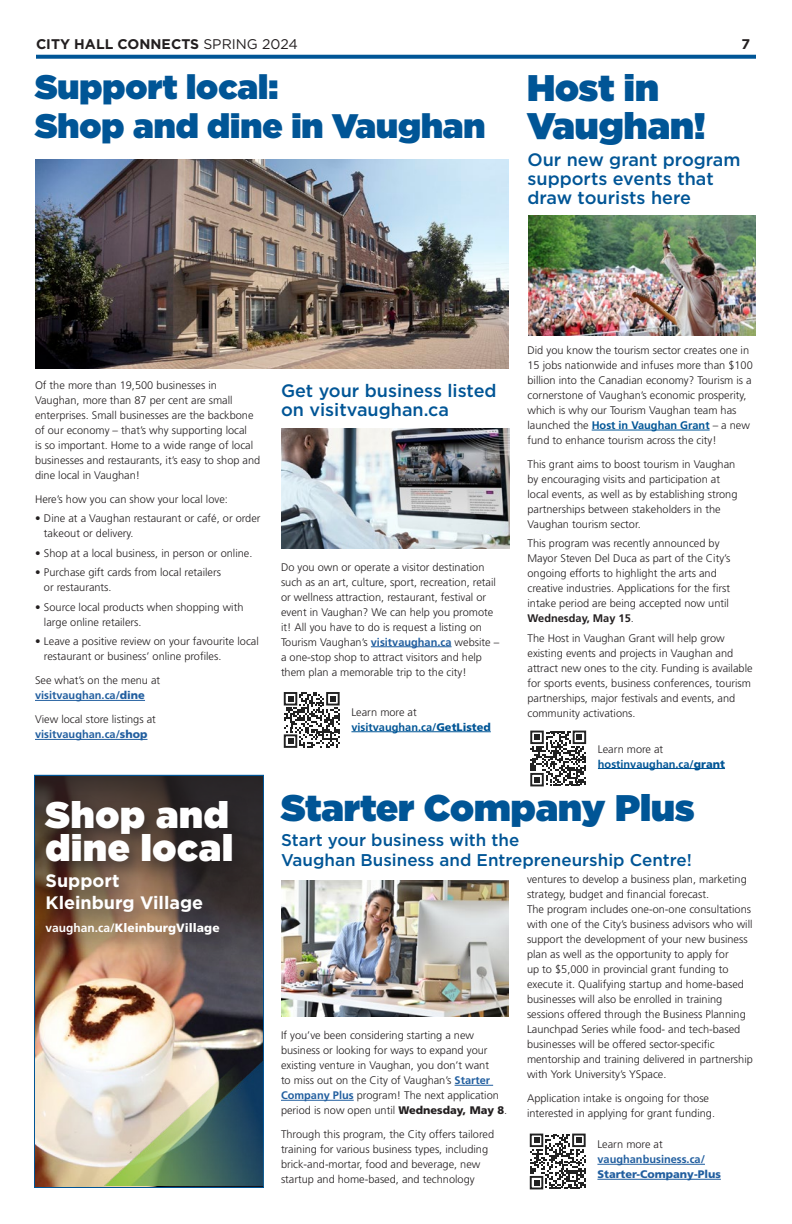
<style>
.page{position:relative;width:792px;height:1224px;background:#fff}
.page>*{position:absolute;margin:0;border:0;box-sizing:border-box;transform-origin:0 0}
.t1{font:900 37px/38px "Gotham";color:#005596}
.t2{font:900 37px/33px "Gotham";letter-spacing:.02em;color:#fff}
.t3{font:900 34px/39px "Gotham";color:#005596}
.t4{font:500 18px/19px "Gotham";color:#005596}
.t5{font:700 18px/21.6px "Gotham";color:#fff}
.t6{font:500 17px/20px "Gotham";color:#005596}
.t7{font:700 14px "Gotham";color:#231f20}
.t8{font:900 12px "Frutiger LT Std";color:#fff}
.t9{font:300 11px/15px "Frutiger LT Std";color:#231f20}
.t10{font:700 11px/15px "Frutiger LT Std";color:#005596}
.t11{font:900 11px "Frutiger LT Std";color:#215e9f}
.t12{font:700 11px "Frutiger LT Std";color:#215e9f}
.s1{font-weight:400}
.s2{font-weight:700;color:#215e9f}
.s3{font-weight:900;color:#215e9f}
.s4{font-weight:700}
.s5{font-weight:300;color:#231f20}
.s6{font-weight:900}
.s7{font-weight:700;color:#005596}
</style>
<div class="page">
<svg style="left:36px;top:55px;width:720px;height:4px;background:#11609d"></svg>
<hr style="left:35px;top:700px;width:110px;height:1px;background:#215e9f">
<hr style="left:35px;top:739px;width:112px;height:1px;background:#215e9f">
<img style="left:35px;top:160px;width:474px;height:208px">
<hr style="left:371px;top:646px;width:81px;height:1px;background:#215e9f">
<hr style="left:351px;top:731px;width:140px;height:1px;background:#005596">
<hr style="left:455px;top:1085px;width:38px;height:1px;background:#215e9f">
<hr style="left:281px;top:1100px;width:73px;height:1px;background:#215e9f">
<hr style="left:597px;top:1164px;width:108px;height:1px;background:#215e9f">
<hr style="left:597px;top:1179px;width:124px;height:1px;background:#215e9f">
<img style="left:281px;top:880px;width:228px;height:137px">
<hr style="left:592px;top:430px;width:118px;height:1px;background:#005596">
<hr style="left:598px;top:768px;width:127px;height:1px;background:#005596">
<svg style="left:530px;top:731px;width:56px;height:55px"></svg>
<svg style="left:529px;top:1133px;width:57px;height:57px"></svg>
<svg style="left:530px;top:1134px;width:56px;height:55px"></svg>
<svg style="left:284px;top:692px;width:56px;height:56px"></svg>
<img style="left:36px;top:987px;width:226px;height:199px">
<svg style="left:35px;top:776px;width:228px;height:211px;background:#6d564b"></svg>
<img style="left:105px;top:1038px;width:159px;height:148px">
<div style="left:39px;top:793px;width:215px;height:163px;background:#231f20;opacity:.75"></div>
<img style="left:281px;top:428px;width:228px;height:120px">
<img style="left:528px;top:215px;width:228px;height:121px">
<p class="t7" style="left:36px;top:35px;width:263px">CITY HALL CONNECTS <span class="s1">SPRING 2024</span></p>
<p class="t7" style="left:742px;top:35px;width:10px">7</p>
<h2 class="t3" style="left:35px;top:67px;width:452px">Support local:<br>Shop and dine in Vaughan</h2>
<h1 class="t1" style="left:527px;top:68px;width:180px">Host in<br>Vaughan!</h1>
<h3 class="t4" style="left:528px;top:150px;width:215px">Our new grant program supports events that draw tourists here</h3>
<p class="t9" style="left:35px;top:378px;width:227px">Of the more than 19,500 businesses in Vaughan, more than 87 per cent are small enterprises. Small businesses are the backbone of our economy – that’s why supporting local<br>is so important. Home to a wide range of local businesses and restaurants, it’s easy to shop and dine local in Vaughan!</p>
<p class="t9" style="left:35px;top:492px;width:194px">Here’s how you can show your local love:</p>
<p class="t9" style="left:44px;top:511px;width:218px;text-indent:-9px">• Dine at a Vaughan restaurant or café, or order takeout or delivery.</p>
<p class="t9" style="left:35px;top:546px;width:219px">• Shop at a local business, in person or online.</p>
<p class="t9" style="left:44px;top:565px;width:179px;text-indent:-9px">• Purchase gift cards from local retailers or restaurants.</p>
<p class="t9" style="left:44px;top:600px;width:201px;text-indent:-9px">• Source local products when shopping with large online retailers.</p>
<p class="t9" style="left:44px;top:634px;width:216px;text-indent:-9px">• Leave a positive review on your favourite local restaurant or business’ online profiles.</p>
<p class="t9" style="left:35px;top:673px;width:127px">See what’s on the menu at <span class="s2">visitvaughan.ca/</span><span class="s3">dine</span></p>
<p class="t9" style="left:35px;top:712px;width:122px">View local store listings at <span class="s2">visitvaughan.ca/</span><span class="s3">shop</span></p>
<h1 class="t2" style="left:46px;top:798px;width:189px">Shop and dine local</h1>
<h3 class="t5" style="left:46px;top:870px;width:159px">Support<br>Kleinburg Village</h3>
<p class="t8" style="left:46px;top:921px;width:176px"><span class="s4">vaughan.ca/</span>KleinburgVillage</p>
<h3 class="t4" style="left:281px;top:381px;width:217px">Get your business listed on visitvaughan.ca</h3>
<p class="t9" style="left:281px;top:560px;width:220px">Do you own or operate a visitor destination such as an art, culture, sport, recreation, retail or wellness attraction, restaurant, festival or event in Vaughan? We can help you promote it! All you have to do is request a listing on Tourism Vaughan’s <span class="s2">visitvaughan.ca</span> website – a one-stop shop to attract visitors and help them plan a memorable trip to the city!</p>
<p class="t10" style="left:351px;top:704px;width:141px"><span class="s5">Learn more at </span>visitvaughan.ca/<span class="s6">GetListed</span></p>
<p class="t9" style="left:528px;top:343px;width:227px">Did you know the tourism sector creates one in 15 jobs nationwide and infuses more than $100 billion into the Canadian economy? Tourism is a cornerstone of Vaughan’s economic prosperity, which is why our Tourism Vaughan team has launched the <span class="s7">Host in Vaughan Grant</span> – a new fund to enhance tourism across the city!</p>
<p class="t9" style="left:528px;top:457px;width:212px">This grant aims to boost tourism in Vaughan by encouraging visits and participation at local events, as well as by establishing strong partnerships between stakeholders in the Vaughan tourism sector.</p>
<p class="t9" style="left:528px;top:536px;width:204px">This program was recently announced by Mayor Steven Del Duca as part of the City’s ongoing efforts to highlight the arts and creative industries. Applications for the first intake period are being accepted now until <span class="s4">Wednesday, May 15</span>.</p>
<p class="t9" style="left:528px;top:631px;width:227px">The Host in Vaughan Grant will help grow existing events and projects in Vaughan and attract new ones to the city. Funding is available for sports events, business conferences, tourism partnerships, major festivals and events, and community activations.</p>
<p class="t10" style="left:598px;top:741px;width:129px"><span class="s5">Learn more at </span>hostinvaughan.ca/<span class="s6">grant</span></p>
<h1 class="t1" style="left:281px;top:789px;width:415px">Starter Company Plus</h1>
<h3 class="t6" style="left:281px;top:830px;width:413px">Start your business with the<br>Vaughan Business and Entrepreneurship Centre!</h3>
<p class="t9" style="left:281px;top:1028px;width:228px">If you’ve been considering starting a new business or looking for ways to expand your existing venture in Vaughan, you don’t want<br>to miss out on the City of Vaughan’s <span class="s2">Starter Company Plus</span> program! The next application period is now open until <span class="s6">Wednesday, May 8</span>.</p>
<p class="t9" style="left:281px;top:1127px;width:215px">Through this program, the City offers tailored training for various business types, including brick-and-mortar, food and beverage, new startup and home-based, and technology</p>
<p class="t9" style="left:527px;top:872px;width:227px">ventures to develop a business plan, marketing strategy, budget and financial forecast.<br>The program includes one-on-one consultations with one of the City’s business advisors who will support the development of your new business plan as well as the opportunity to apply for<br>up to $5,000 in provincial grant funding to execute it. Qualifying startup and home-based businesses will also be enrolled in training sessions offered through the Business Planning Launchpad Series while food- and tech-based businesses will be offered sector-specific mentorship and training delivered in partnership with York University’s YSpace.</p>
<p class="t9" style="left:527px;top:1091px;width:190px">Application intake is ongoing for those interested in applying for grant funding.</p>
<p class="t9" style="left:597px;top:1137px;width:67px">Learn more at</p>
<p class="t12" style="left:597px;top:1153px;width:109px">vaughanbusiness.ca/</p>
<p class="t11" style="left:597px;top:1168px;width:125px">Starter-Company-Plus</p>
</div>
